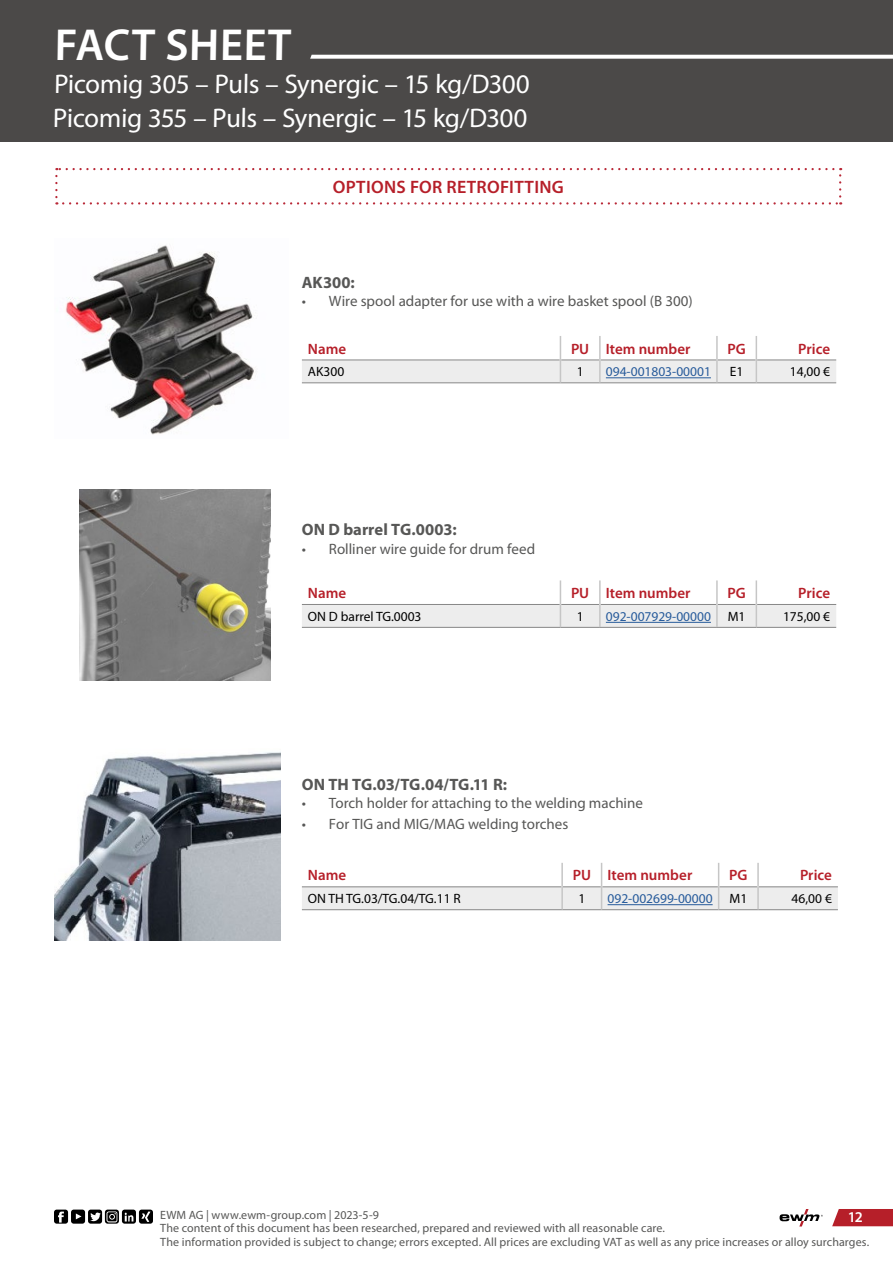
<style>
.page{position:relative;width:893px;height:1263px;background:#fff}
.page>*{position:absolute;margin:0;border:0;box-sizing:border-box;transform-origin:0 0}
.t1{font:600 45px "Myriad Pro";color:#fff}
.t2{font:27px/34.5px "Myriad Pro";letter-spacing:-.01em;color:#fff}
.t3{font:600 18px "Myriad Pro";letter-spacing:.015em;color:#b61f29}
.t4{font:700 16.5px "Myriad Pro";color:#575756}
.t5{font:15px "Myriad Pro";color:#575756}
.t6{font:600 15px "Myriad Pro";color:#b61f29}
.t7{font:600 15px "Myriad Pro";color:#fff}
.t8{font:13.5px "Myriad Pro";color:#000}
.t9{font:13.5px "Myriad Pro";color:#275b9b}
.t10{font:12px/13.5px "Myriad Pro";letter-spacing:.005em;color:#575756}
.s1{color:#000}
</style>
<div class="page">
<svg style="left:780px;top:1209px;width:43px;height:17px"></svg>
<svg style="left:832px;top:1209px;width:61px;height:17px"></svg>
<svg style="left:54px;top:1209px;width:99px;height:15px"></svg>
<svg style="left:55px;top:168px;width:786px;height:37px"></svg>
<img style="left:65px;top:245px;width:191px;height:190px">
<svg style="left:302px;top:336px;width:534px;height:47px"></svg>
<hr style="left:606px;top:377px;width:105px;height:1px;background:#275b9b">
<hr style="left:302px;top:627px;width:258px;height:1px;background:#878787">
<hr style="left:560px;top:627px;width:40px;height:1px;background:#878787">
<hr style="left:600px;top:627px;width:117px;height:1px;background:#878787">
<hr style="left:717px;top:627px;width:39px;height:1px;background:#878787">
<hr style="left:756px;top:627px;width:80px;height:1px;background:#878787">
<svg style="left:302px;top:580px;width:534px;height:47px"></svg>
<hr style="left:606px;top:622px;width:105px;height:1px;background:#275b9b">
<svg style="left:302px;top:863px;width:536px;height:47px"></svg>
<hr style="left:757px;top:887px;width:2px;height:22px;background:#c6c6c6">
<hr style="left:608px;top:904px;width:105px;height:1px;background:#275b9b">
<div style="left:0;top:0;width:893px;height:141px;background:#4b4948"></div>
<svg style="left:310px;top:55px;width:583px;height:4px;background:#f0f0f0"></svg>
<img style="left:79px;top:489px;width:191px;height:191px">
<img style="left:54px;top:752px;width:226px;height:188px">
<h1 class="t1" style="left:54px;top:16px;width:239px">FACT SHEET</h1>
<h2 class="t2" style="left:53px;top:66px;width:479px">Picomig 305 – Puls – Synergic – 15 kg/D300<br>Picomig 355 – Puls – Synergic – 15 kg/D300</h2>
<h3 class="t3" style="left:333px;top:175px;width:233px">OPTIONS FOR RETROFITTING</h3>
<h3 class="t4" style="left:302px;top:271px;width:55px">AK300:</h3>
<p class="t5" style="left:302px;top:291px;width:392px">• Wire spool adapter for use with a wire basket spool (B 300)</p>
<p class="t6" style="left:308px;top:339px;width:40px">Name</p>
<p class="t6" style="left:571px;top:339px;width:121px">PU Item number</p>
<p class="t6" style="left:727px;top:339px;width:20px">PG</p>
<p class="t6" style="left:798px;top:339px;width:33px">Price</p>
<p class="t8" style="left:308px;top:364px;width:38px">AK300</p>
<p class="t8" style="left:577px;top:364px;width:8px">1</p>
<p class="t9" style="left:606px;top:364px;width:107px">094-001803-00001</p>
<p class="t8" style="left:730px;top:364px;width:15px">E1</p>
<p class="t8" style="left:790px;top:364px;width:42px">14,00 €</p>
<h3 class="t4" style="left:302px;top:519px;width:156px">ON D barrel TG.0003:</h3>
<p class="t5" style="left:302px;top:539px;width:235px">• Rolliner wire guide for drum feed</p>
<p class="t6" style="left:308px;top:583px;width:40px">Name</p>
<p class="t6" style="left:571px;top:583px;width:121px">PU Item number</p>
<p class="t6" style="left:727px;top:583px;width:20px">PG</p>
<p class="t6" style="left:798px;top:583px;width:33px">Price</p>
<p class="t8" style="left:308px;top:608px;width:115px">ON D barrel TG.0003</p>
<p class="t8" style="left:577px;top:608px;width:8px">1</p>
<p class="t9" style="left:606px;top:608px;width:141px">092-007929-00000 <span class="s1">M1</span></p>
<p class="t8" style="left:783px;top:608px;width:49px">175,00 €</p>
<h3 class="t4" style="left:302px;top:774px;width:207px">ON TH TG.03/TG.04/TG.11 R:</h3>
<p class="t5" style="left:302px;top:794px;width:343px">• Torch holder for attaching to the welding machine</p>
<p class="t5" style="left:302px;top:814px;width:268px">• For TIG and MIG/MAG welding torches</p>
<p class="t6" style="left:308px;top:866px;width:40px">Name</p>
<p class="t6" style="left:573px;top:866px;width:121px">PU Item number</p>
<p class="t6" style="left:729px;top:866px;width:20px">PG</p>
<p class="t6" style="left:800px;top:866px;width:33px">Price</p>
<p class="t8" style="left:308px;top:890px;width:154px">ON TH TG.03/TG.04/TG.11 R</p>
<p class="t8" style="left:578px;top:890px;width:8px">1</p>
<p class="t9" style="left:608px;top:890px;width:141px">092-002699-00000 <span class="s1">M1</span></p>
<p class="t8" style="left:792px;top:890px;width:42px">46,00 €</p>
<p class="t10" style="left:160px;top:1207px;width:220px">EWM AG | www.ewm-group.com | 2023-5-9</p>
<p class="t7" style="left:848px;top:1207px;width:17px">12</p>
<p class="t10" style="left:160px;top:1221px;width:710px">The content of this document has been researched, prepared and reviewed with all reasonable care.<br>The information provided is subject to change; errors excepted. All prices are excluding VAT as well as any price increases or alloy surcharges.</p>
</div>
